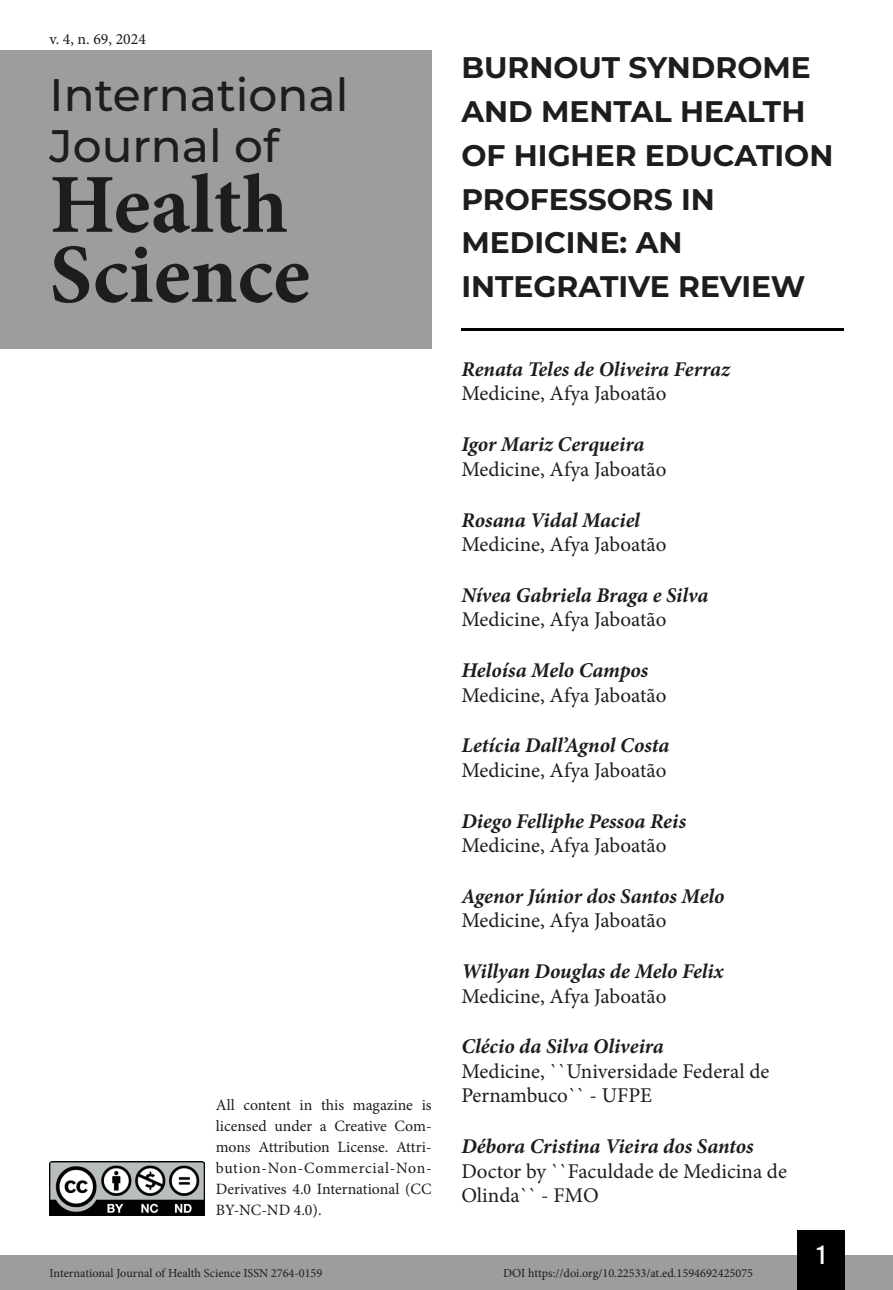
<style>
.page{position:relative;width:893px;height:1290px;background:#fff}
.page>*{position:absolute;margin:0;border:0;box-sizing:border-box;transform-origin:0 0}
.t1{font:700 84px/70px "Minion Pro";color:#1d1d1b}
.t2{font:500 45.5px/50.8px "Montserrat";color:#1d1d1b}
.Título_Artigo{font:700 29.75px/43.8px "Montserrat";color:#1d1d1b}
.t3{font:26.25px "Bebas Kai";color:#fff}
.Infos_autor{font:21px/24.5px "Minion Pro";color:#1d1d1b}
.Autor{font:italic 700 21px "Minion Pro";color:#1d1d1b}
.t4{font:15.75px/21px "Minion Pro";color:#1d1d1b;text-align:justify}
.t5{font:12.25px "Minion Pro";color:#1d1d1b}
</style>
<div class="page">
<div style="left:0;top:1255px;width:893px;height:35px;background:#9d9d9d"></div>
<div style="left:797px;top:1230px;width:48px;height:60px;background:#000"></div>
<img style="left:50px;top:1161px;width:154px;height:54px">
<div style="left:0;top:50px;width:432px;height:298px;background:#9d9d9d"></div>
<hr style="left:461px;top:328px;width:382px;height:3px;background:#000">
<p class="t4" style="left:50px;top:28px;width:98px">v. 4, n. 69, 2024</p>
<h2 class="t2" style="left:50px;top:68px;width:300px">International<br>Journal of</h2>
<h1 class="t1" style="left:50px;top:169px;width:262px">Health<br>Science</h1>
<p class="t4" style="left:216px;top:1095px;width:217px">All content in this magazine is licensed under a Creative Com&shy;mons Attribution License. Attri&shy;bution-Non-Commercial-Non-Derivatives 4.0 International (CC BY-NC-ND 4.0).</p>
<p class="Título_Artigo" style="left:461px;top:44px;width:373px">BURNOUT SYNDROME<br>AND MENTAL HEALTH<br>OF HIGHER EDUCATION<br>PROFESSORS IN<br>MEDICINE: AN<br>INTEGRATIVE REVIEW</p>
<p class="Autor" style="left:461px;top:354px;width:270px">Renata Teles de Oliveira Ferraz</p>
<p class="Infos_autor" style="left:461px;top:382px;width:207px">Medicine, Afya Jaboatão</p>
<p class="Autor" style="left:461px;top:429px;width:184px">Igor Mariz Cerqueira</p>
<p class="Infos_autor" style="left:461px;top:457px;width:207px">Medicine, Afya Jaboatão</p>
<p class="Autor" style="left:461px;top:505px;width:180px">Rosana Vidal Maciel</p>
<p class="Infos_autor" style="left:461px;top:532px;width:207px">Medicine, Afya Jaboatão</p>
<p class="Autor" style="left:461px;top:580px;width:249px">Nívea Gabriela Braga e Silva</p>
<p class="Infos_autor" style="left:461px;top:607px;width:207px">Medicine, Afya Jaboatão</p>
<p class="Autor" style="left:461px;top:655px;width:188px">Heloísa Melo Campos</p>
<p class="Infos_autor" style="left:461px;top:683px;width:207px">Medicine, Afya Jaboatão</p>
<p class="Autor" style="left:461px;top:730px;width:209px">Letícia Dall’Agnol Costa</p>
<p class="Infos_autor" style="left:461px;top:758px;width:207px">Medicine, Afya Jaboatão</p>
<p class="Autor" style="left:461px;top:806px;width:226px">Diego Felliphe Pessoa Reis</p>
<p class="Infos_autor" style="left:461px;top:833px;width:207px">Medicine, Afya Jaboatão</p>
<p class="Autor" style="left:461px;top:881px;width:265px">Agenor Júnior dos Santos Melo</p>
<p class="Infos_autor" style="left:461px;top:908px;width:207px">Medicine, Afya Jaboatão</p>
<p class="Autor" style="left:461px;top:956px;width:264px">Willyan Douglas de Melo Felix</p>
<p class="Infos_autor" style="left:461px;top:984px;width:207px">Medicine, Afya Jaboatão</p>
<p class="Autor" style="left:461px;top:1031px;width:204px">Clécio da Silva Oliveira</p>
<p class="Infos_autor" style="left:461px;top:1059px;width:310px">Medicine, ``Universidade Federal de<br>Pernambuco`` - UFPE</p>
<p class="Autor" style="left:461px;top:1131px;width:294px">Débora Cristina Vieira dos Santos</p>
<p class="Infos_autor" style="left:461px;top:1159px;width:327px">Doctor by ``Faculdade de Medicina de<br>Olinda`` - FMO</p>
<p class="t3" style="left:817px;top:1241px;width:10px">1</p>
<p class="t5" style="left:50px;top:1265px;width:274px">International Journal of Health Science ISSN 2764-0159</p>
<p class="t5" style="left:503px;top:1265px;width:252px">DOI https://doi.org/10.22533/at.ed.1594692425075</p>
</div>
